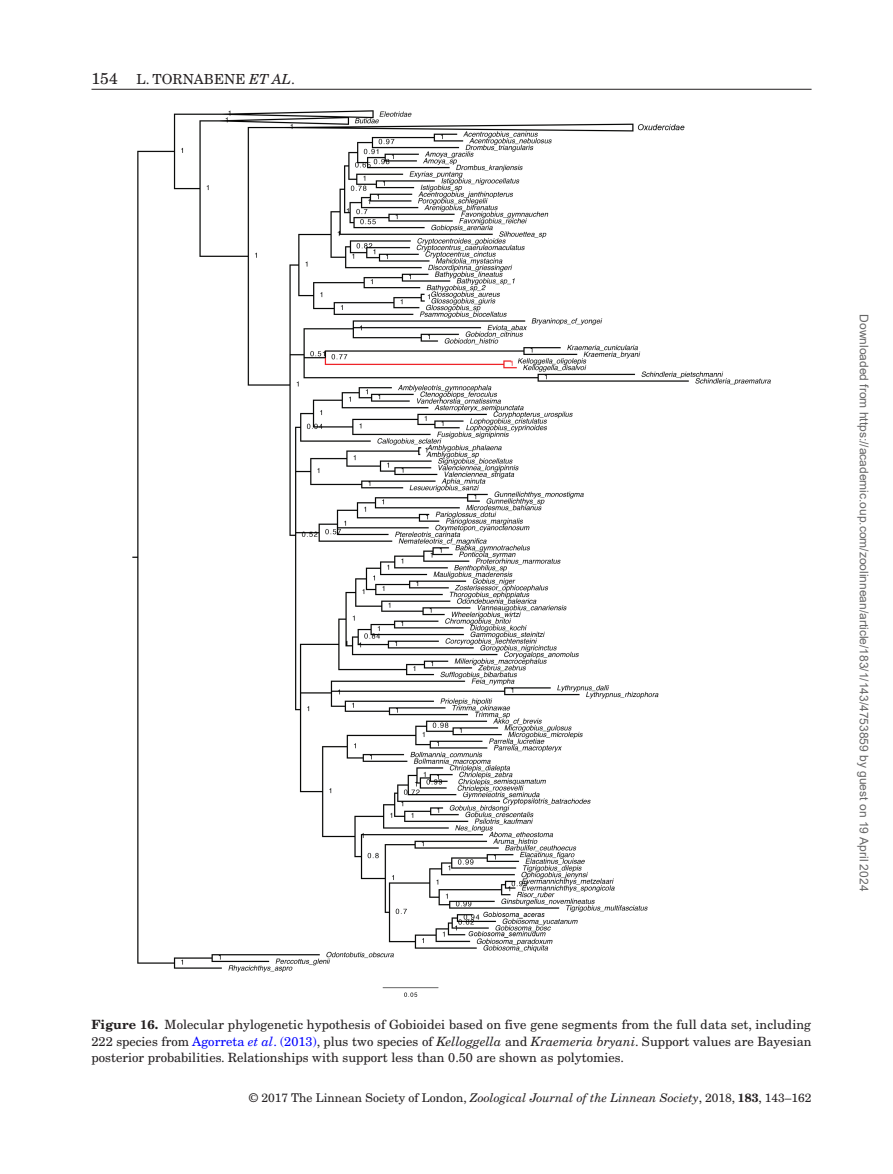
<style>
.page{position:relative;width:893px;height:1174px;background:#fff}
.page>*{position:absolute;margin:0;border:0;box-sizing:border-box;transform-origin:0 0}
.t1{font:13.8px "New Century Schlbk";color:#231f20}
.t2{font:12.75px/16.5px "New Century Schlbk";color:#231f20;text-align:justify}
.t3{font:12px "Arial";color:#666}
.t4{font:12px "New Century Schlbk";color:#231f20}
.s1{font-size:15.75px}
.s2{font-style:italic}
.s3{font-weight:700}
.s4{color:#00f}
.s5{font-style:italic;color:#00f}
</style>
<div class="page">
<hr style="left:92px;top:89px;width:720px;height:1px;background:#231f20">
<img style="left:132px;top:110px;width:639px;height:887px">
<p class="t1" style="left:92px;top:70px;width:205px"><span class="s1">154</span> L. TORNABENE <span class="s2">ET AL</span>.</p>
<p class="t3" style="left:868px;top:314px;width:578px;rotate:90deg">Downloaded from https://academic.oup.com/zoolinnean/article/183/1/143/4753859 by guest on 19 April 2024</p>
<p class="t2" style="left:91px;top:1016px;width:722px"><span class="s3">Figure 16.</span> Molecular phylogenetic hypothesis of Gobioidei based on five gene segments from the full data set, including 222 species from <span class="s4">Agorreta</span> <span class="s5">et al</span><span class="s4">. (2013)</span>, plus two species of <span class="s2">Kelloggella</span> and <span class="s2">Kraemeria bryani</span>. Support values are Bayesian posterior probabilities. Relationships with support less than 0.50 are shown as polytomies.</p>
<p class="t4" style="left:249px;top:1090px;width:564px">© 2017 The Linnean Society of London, <span class="s2">Zoological Journal of the Linnean Society</span>, 2018, <span class="s3">183</span>, 143–162</p>
</div>
